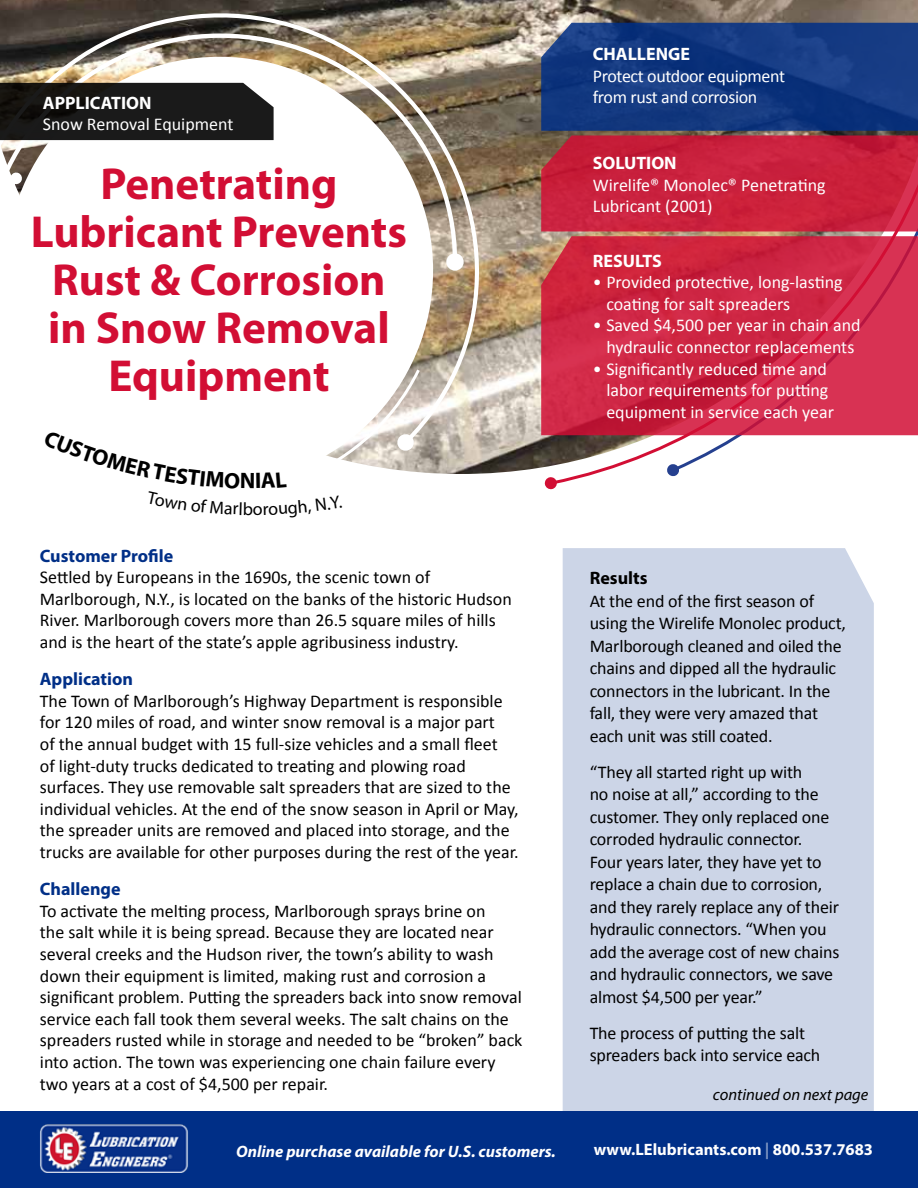
<style>
.page{position:relative;width:918px;height:1188px;background:#fff}
.page>*{position:absolute;margin:0;border:0;box-sizing:border-box;transform-origin:0 0}
.t1{font:700 45px/48px "Myriad Pro";color:#d20e34;text-align:center}
.t2{font:18px/21.6px "Calibri";color:#000}
.t3{font:18px/21.6px "Calibri";color:#fff}
.t4{font:18px/21.6px "Calibri";letter-spacing:-.02em;color:#fff}
.t5{font:700 18px "Myriad Pro";color:#002f87}
.t6{font:700 18px "Myriad Pro";color:#fff}
.t7{font:700 18px "Myriad Pro";color:#000}
.t8{font:18px "Myriad Pro";color:#000}
.t9{font:italic 700 16.5px "Myriad Pro";color:#fff}
.t10{font:700 16.5px "Myriad Pro";color:#fff}
.t11{font:italic 16.5px "Myriad Pro";color:#000}
.s1{color:#8097c3}
</style>
<div class="page">
<svg style="left:544px;top:477px;width:13px;height:13px"></svg>
<svg style="left:668px;top:474px;width:10px;height:3px"></svg>
<img style="left:459px;top:0;width:459px;height:474px">
<img style="left:0;top:0;width:505px;height:454px">
<svg style="left:0;top:174px;width:422px;height:299px"></svg>
<svg style="left:10px;top:172px;width:13px;height:13px"></svg>
<div style="left:563px;top:548px;width:311px;height:563px;background:#ccd5e7"></div>
<svg style="left:541px;top:236px;width:377px;height:199px;background:#cf2947"></svg>
<svg style="left:541px;top:23px;width:377px;height:208px;background:#692f60"></svg>
<svg style="left:0;top:83px;width:274px;height:57px;background:#1e1d1d"></svg>
<div style="left:0;top:1111px;width:918px;height:77px;background:#002f87"></div>
<img style="left:40px;top:1124px;width:148px;height:48px">
<svg style="left:43px;top:430px;width:299px;height:43px"></svg>
<p class="t6" style="left:43px;top:91px;width:110px">APPLICATION</p>
<p class="t3" style="left:43px;top:113px;width:192px">Snow Removal Equipment</p>
<h1 class="t1" style="left:31px;top:158px;width:378px">Penetrating<br>Lubricant Prevents<br>Rust &amp; Corrosion in Snow Removal<br>Equipment</h1>
<p class="t8" style="left:253px;top:498px;width:12px">o</p>
<p class="t5" style="left:40px;top:544px;width:135px">Customer Profile</p>
<p class="t2" style="left:40px;top:566px;width:473px">Settled by Europeans in the 1690s, the scenic town of Marlborough, N.Y., is located on the banks of the historic Hudson River. Marlborough covers more than 26.5 square miles of hills and is the heart of the state’s apple agribusiness industry.</p>
<p class="t5" style="left:40px;top:667px;width:95px">Application</p>
<p class="t2" style="left:40px;top:689px;width:480px">The Town of Marlborough’s Highway Department is responsible for 120 miles of road, and winter snow removal is a major part<br>of the annual budget with 15 full-size vehicles and a small fleet<br>of light-duty trucks dedicated to treating and plowing road surfaces. They use removable salt spreaders that are sized to the individual vehicles. At the end of the snow season in April or May, the spreader units are removed and placed into storage, and the trucks are available for other purposes during the rest of the year.</p>
<p class="t5" style="left:40px;top:877px;width:82px">Challenge</p>
<p class="t2" style="left:40px;top:899px;width:484px">To activate the melting process, Marlborough sprays brine on<br>the salt while it is being spread. Because they are located near several creeks and the Hudson river, the town’s ability to wash down their equipment is limited, making rust and corrosion a significant problem. Putting the spreaders back into snow removal service each fall took them several weeks. The salt chains on the spreaders rusted while in storage and needed to be “broken” back into action. The town was experiencing one chain failure every two years at a cost of $4,500 per repair.</p>
<p class="t9" style="left:236px;top:1140px;width:321px">Online purchase available for U.S. customers.</p>
<p class="t6" style="left:593px;top:42px;width:99px">CHALLENGE</p>
<p class="t4" style="left:593px;top:64px;width:194px">Protect outdoor equipment from rust and corrosion</p>
<p class="t6" style="left:593px;top:151px;width:85px">SOLUTION</p>
<p class="t3" style="left:593px;top:173px;width:234px">Wirelife® Monolec® Penetrating<br>Lubricant (2001)</p>
<p class="t6" style="left:593px;top:249px;width:71px">RESULTS</p>
<p class="t3" style="left:606px;top:271px;width:238px;text-indent:-14px">• Provided protective, long-lasting coating for salt spreaders</p>
<p class="t3" style="left:593px;top:314px;width:269px;text-align:center">• Saved $4,500 per year in chain and hydraulic connector replacements</p>
<p class="t3" style="left:606px;top:357px;width:229px;text-indent:-14px">• Significantly reduced time and labor requirements for putting equipment in service each year</p>
<p class="t7" style="left:590px;top:566px;width:59px">Results</p>
<p class="t2" style="left:590px;top:589px;width:258px;line-height:22.5px">At the end of the first season of using the Wirelife Monolec product, Marlborough cleaned and oiled the chains and dipped all the hydraulic connectors in the lubricant. In the fall, they were very amazed that each unit was still coated.</p>
<p class="t2" style="left:590px;top:760px;width:251px;line-height:22.5px">“They all started right up with<br>no noise at all,” according to the customer. They only replaced one corroded hydraulic connector.<br>Four years later, they have yet to replace a chain due to corrosion, and they rarely replace any of their hydraulic connectors. “When you add the average cost of new chains and hydraulic connectors, we save almost $4,500 per year.”</p>
<p class="t2" style="left:590px;top:1021px;width:232px;line-height:22.5px">The process of putting the salt spreaders back into service each</p>
<p class="t11" style="left:713px;top:1084px;width:157px">continued on next page</p>
<p class="t10" style="left:594px;top:1139px;width:281px">www.LElubricants.com <span class="s1">|</span> 800.537.7683</p>
</div>
